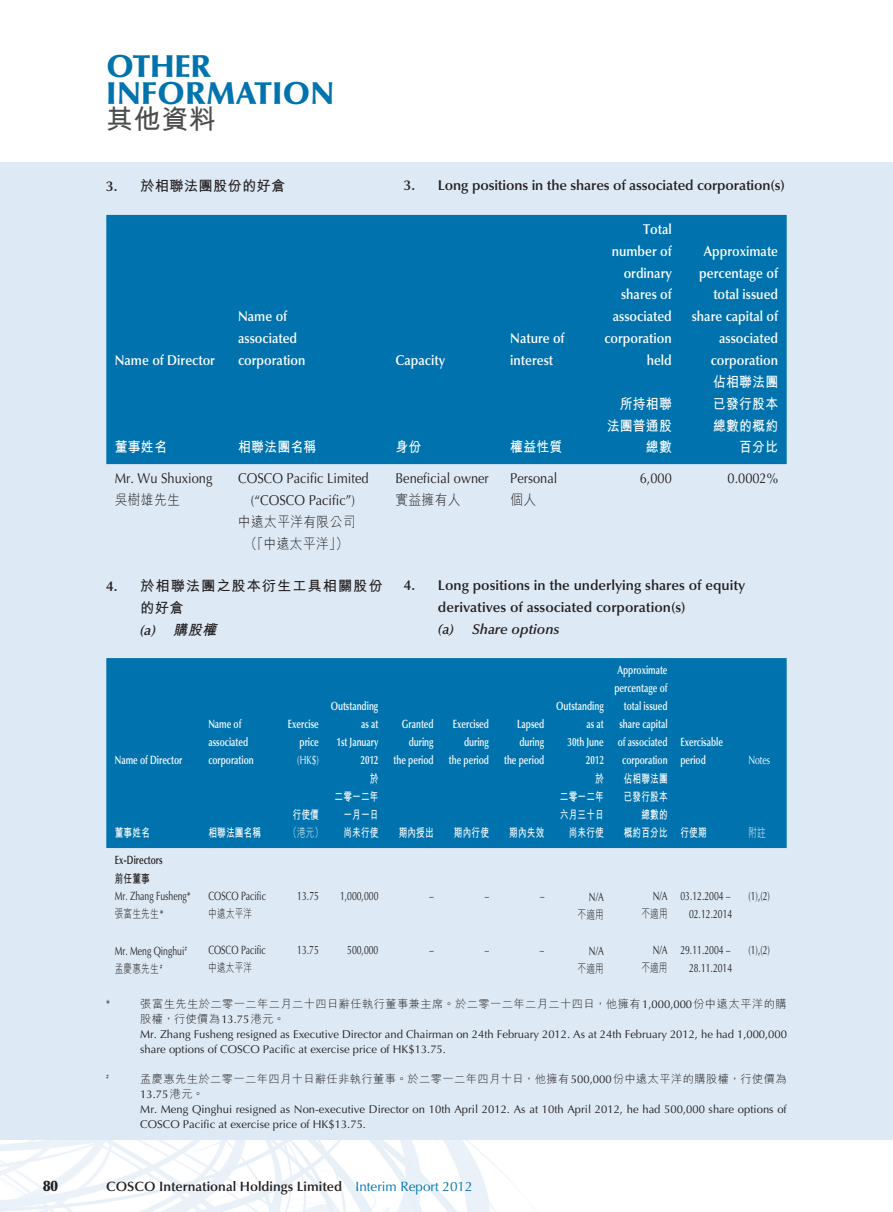
<style>
.page{position:relative;width:893px;height:1212px;background:#fff}
.page>*{position:absolute;margin:0;border:0;box-sizing:border-box;transform-origin:0 0}
.t1{font:900 31.5px/27px "Optima LT Std";color:#0073ae}
.t2{font:700 27px "M Hei HK";color:#4b4c4d}
.t3{font:900 15px "Optima LT Std";color:#231f20}
.t4{font:600 14.25px/21.8px "Optima LT Std";color:#fff;scale:.9 1}
.t5{font:600 14.25px/21.8px "Optima LT Std";color:#231f20}
.t6{font:14.25px/21.8px "Optima LT Std";color:#231f20;text-align:center;scale:.9 1}
.t7{font:700 14.25px/21.8px "M Hei HK";letter-spacing:.02em;color:#fff;text-align:right;scale:.9 1}
.t8{font:300 14.25px/21.8px "M Hei HK";letter-spacing:.02em;color:#231f20;text-align:center;scale:.9 1}
.t9{font:700 14.25px/21.8px "M Hei HK";letter-spacing:.065em;color:#231f20}
.t10{font:italic 600 14.25px "Optima LT Std";color:#231f20}
.t11{font:700 14.25px "M Hei HK";letter-spacing:.02em;color:#231f20}
.t12{font:italic 600 14.25px "Optima LT Std";color:#231f20}
.t13{font:600 13.5px "Optima LT Std";color:#231f20}
.t14{font:600 12px/18px "Optima LT Std";color:#fff;text-align:right;scale:.72 1}
.t15{font:12px/18px "Optima LT Std";color:#231f20;text-align:right;scale:.72 1}
.t16{font:700 12px/18px "M Hei HK";letter-spacing:.02em;color:#fff;text-align:right;scale:.72 1}
.t17{font:300 12px "M Hei HK";letter-spacing:.02em;color:#231f20;scale:.72 1}
.t18{font:600 12px "Optima LT Std";color:#231f20;scale:.72 1}
.t19{font:12px "Optima LT Std";color:#fff;scale:.72 1}
.t20{font:300 12px "M Hei HK";color:#fff;scale:.72 1}
.t21{font:700 12px "M Hei HK";color:#231f20;scale:.72 1}
.t22{font:11.25px/15px "Optima LT Std";color:#231f20}
.t23{font:300 11.25px/15px "M Hei HK";letter-spacing:.035em;color:#231f20}
.t24{font:7.05px "Optima LT Std";color:#231f20;scale:.72 1}
.s1{font-family:"Optima LT Std";font-weight:600}
.s2{font-family:"M Hei HK";font-weight:700}
.s3{font-family:"Optima LT Std";font-weight:400}
.s4{font-family:"M Hei HK";font-weight:300}
.s5{font-weight:400;color:#0073ae}
</style>
<div class="page">
<img style="left:0;top:1139px;width:893px;height:73px">
<div style="left:0;top:162px;width:893px;height:977px;background:#dde9f4"></div>
<div style="left:106px;top:215px;width:681px;height:249px;background:#0073ae"></div>
<div style="left:106px;top:658px;width:681px;height:190px;background:#0073ae"></div>
<h1 class="t1" style="left:106px;top:53px;width:230px">OTHER<br>INFORMATION</h1>
<h2 class="t2" style="left:106px;top:100px;width:111px">其他資料</h2>
<p class="t11" style="left:106px;top:176px;width:181px"><span class="s1">3.</span> 於相聯法團股份的好倉</p>
<p class="t4" style="left:115px;top:349px;width:113px">Name of Director</p>
<p class="t4" style="left:238px;top:306px;width:76px">Name of associated corporation</p>
<p class="t5" style="left:404px;top:175px;width:383px">3. Long positions in the shares of associated corporation(s)</p>
<p class="t4" style="left:395px;top:349px;width:57px">Capacity</p>
<p class="t4" style="left:510px;top:327px;width:62px">Nature of interest</p>
<p class="t4" style="left:604px;top:219px;width:76px;text-align:right">Total number of ordinary shares of associated corporation held</p>
<p class="t4" style="left:692px;top:240px;width:98px;text-align:right">Approximate percentage of total issued share capital of associated corporation</p>
<p class="t7" style="left:115px;top:435px;width:59px">董事姓名</p>
<p class="t7" style="left:238px;top:435px;width:88px">相聯法團名稱</p>
<p class="t7" style="left:395px;top:435px;width:30px">身份</p>
<p class="t7" style="left:510px;top:435px;width:59px">權益性質</p>
<p class="t6" style="left:115px;top:468px;width:110px">Mr. Wu Shuxiong</p>
<p class="t8" style="left:115px;top:489px;width:74px">吳樹雄先生</p>
<p class="t6" style="left:238px;top:468px;width:146px">COSCO Pacific Limited (“COSCO Pacific”)</p>
<p class="t6" style="left:395px;top:468px;width:105px">Beneficial owner</p>
<p class="t8" style="left:395px;top:489px;width:74px">實益擁有人</p>
<p class="t6" style="left:510px;top:468px;width:54px">Personal</p>
<p class="t8" style="left:510px;top:489px;width:30px">個人</p>
<p class="t7" style="left:607px;top:391px;width:74px">所持相聯法團普通股總數</p>
<p class="t7" style="left:713px;top:370px;width:74px">佔相聯法團已發行股本總數的概約百分比</p>
<p class="t6" style="left:640px;top:468px;width:37px">6,000</p>
<p class="t6" style="left:727px;top:468px;width:58px">0.0002%</p>
<p class="t8" style="left:238px;top:511px;width:132px">中遠太平洋有限公司（「中遠太平洋」）</p>
<p class="t9" style="left:140px;top:574px;width:244px;text-indent:-34px"><span class="s1">4.</span> 於相聯法團之股本衍生工具相關股份的好倉</p>
<p class="t12" style="left:139px;top:621px;width:83px">(a) <span class="s2">購股權</span></p>
<p class="t14" style="left:115px;top:751px;width:95px">Name of Director</p>
<p class="t14" style="left:208px;top:715px;width:65px;text-align:left">Name of associated corporation</p>
<p class="t14" style="left:288px;top:715px;width:45px">Exercise price</p>
<p class="t19" style="left:297px;top:753px;width:32px">(HK$)</p>
<p class="t16" style="left:115px;top:822px;width:50px">董事姓名</p>
<p class="t16" style="left:208px;top:822px;width:75px">相聯法團名稱</p>
<p class="t16" style="left:293px;top:804px;width:38px">行使價</p>
<p class="t20" style="left:288px;top:826px;width:50px">（港元）</p>
<p class="t14" style="left:331px;top:697px;width:68px">Outstanding as at<br>1st January<br>2012</p>
<p class="t16" style="left:335px;top:768px;width:62px">於<br>二零一二年一月一日尚未行使</p>
<p class="t5" style="left:438px;top:575px;width:309px;text-indent:-34px">4. Long positions in the underlying shares of equity derivatives of associated corporation(s)</p>
<p class="t10" style="left:438px;top:621px;width:123px">(a) Share options</p>
<p class="t14" style="left:394px;top:715px;width:57px">Granted during the period</p>
<p class="t14" style="left:449px;top:715px;width:57px">Exercised during the period</p>
<p class="t14" style="left:504px;top:715px;width:57px">Lapsed during the period</p>
<p class="t16" style="left:399px;top:822px;width:50px">期內授出</p>
<p class="t16" style="left:454px;top:822px;width:50px">期內行使</p>
<p class="t16" style="left:509px;top:822px;width:50px">期內失效</p>
<p class="t14" style="left:556px;top:697px;width:68px">Outstanding as at<br>30th June<br>2012</p>
<p class="t14" style="left:614px;top:661px;width:75px">Approximate percentage of total issued share capital of associated corporation</p>
<p class="t14" style="left:680px;top:733px;width:61px;text-align:left">Exercisable period</p>
<p class="t19" style="left:748px;top:753px;width:32px">Notes</p>
<p class="t16" style="left:560px;top:768px;width:62px">於<br>二零一二年六月三十日尚未行使</p>
<p class="t16" style="left:624px;top:768px;width:62px">佔相聯法團</p>
<p class="t16" style="left:624px;top:786px;width:62px">已發行股本</p>
<p class="t16" style="left:641px;top:804px;width:38px">總數的</p>
<p class="t16" style="left:624px;top:822px;width:117px">概約百分比 行使期</p>
<p class="t20" style="left:748px;top:826px;width:26px">附註</p>
<p class="t18" style="left:115px;top:853px;width:68px">Ex-Directors</p>
<p class="t21" style="left:115px;top:869px;width:50px">前任董事</p>
<p class="t15" style="left:115px;top:887px;width:107px">Mr. Zhang Fusheng*</p>
<p class="t17" style="left:115px;top:907px;width:69px">張富生先生<span class="s3">*</span></p>
<p class="t15" style="left:115px;top:942px;width:102px">Mr. Meng Qinghui<sup>#</sup></p>
<p class="t17" style="left:115px;top:962px;width:68px">孟慶惠先生 <sup>#</sup></p>
<p class="t15" style="left:208px;top:887px;width:82px">COSCO Pacific</p>
<p class="t17" style="left:208px;top:907px;width:62px">中遠太平洋</p>
<p class="t15" style="left:208px;top:941px;width:82px">COSCO Pacific</p>
<p class="t17" style="left:208px;top:961px;width:62px">中遠太平洋</p>
<p class="t15" style="left:297px;top:887px;width:32px">13.75</p>
<p class="t15" style="left:340px;top:887px;width:55px">1,000,000</p>
<p class="t15" style="left:429px;top:887px;width:8px">–</p>
<p class="t15" style="left:485px;top:887px;width:8px">–</p>
<p class="t15" style="left:540px;top:887px;width:8px">–</p>
<p class="t15" style="left:589px;top:888px;width:22px">N/A</p>
<p class="t17" style="left:578px;top:908px;width:38px">不適用</p>
<p class="t15" style="left:297px;top:941px;width:32px">13.75</p>
<p class="t15" style="left:347px;top:941px;width:45px">500,000</p>
<p class="t15" style="left:429px;top:941px;width:8px">–</p>
<p class="t15" style="left:485px;top:941px;width:8px">–</p>
<p class="t15" style="left:540px;top:941px;width:8px">–</p>
<p class="t15" style="left:589px;top:942px;width:22px">N/A</p>
<p class="t17" style="left:578px;top:962px;width:38px">不適用</p>
<p class="t15" style="left:653px;top:887px;width:22px">N/A</p>
<p class="t17" style="left:641px;top:907px;width:38px">不適用</p>
<p class="t15" style="left:653px;top:941px;width:22px">N/A</p>
<p class="t17" style="left:641px;top:961px;width:38px">不適用</p>
<p class="t15" style="left:680px;top:887px;width:74px">03.12.2004 –<br>02.12.2014</p>
<p class="t15" style="left:748px;top:887px;width:32px">(1),(2)</p>
<p class="t15" style="left:680px;top:941px;width:74px">29.11.2004 –<br>28.11.2014</p>
<p class="t15" style="left:748px;top:941px;width:32px">(1),(2)</p>
<p class="t15" style="left:106px;top:995px;width:7px">*</p>
<p class="t23" style="left:140px;top:996px;width:648px">張富生先生於二零一二年二月二十四日辭任執行董事兼主席。於二零一二年二月二十四日，他擁有<span class="s3">1,000,000</span>份中遠太平洋的購股權，行使價為<span class="s3">13.75</span>港元。</p>
<p class="t22" style="left:140px;top:1027px;width:648px">Mr. Zhang Fusheng resigned as Executive Director and Chairman on 24th February 2012. As at 24th February 2012, he had 1,000,000 share options of COSCO Pacific at exercise price of HK$13.75.</p>
<p class="t24" style="left:106px;top:1073px;width:5px">#</p>
<p class="t23" style="left:140px;top:1071px;width:648px">孟慶惠先生於二零一二年四月十日辭任非執行董事。於二零一二年四月十日，他擁有<span class="s3">500,000</span>份中遠太平洋的購股權，行使價為</p>
<p class="t22" style="left:140px;top:1087px;width:648px">13.75<span class="s4">港元。<br></span>Mr. Meng Qinghui resigned as Non-executive Director on 10th April 2012. As at 10th April 2012, he had 500,000 share options of<br>COSCO Pacific at exercise price of HK$13.75.</p>
<h3 class="t3" style="left:43px;top:1177px;width:16px">80</h3>
<p class="t13" style="left:106px;top:1179px;width:368px">COSCO International Holdings Limited <span class="s5">Interim Report 2012</span></p>
</div>
